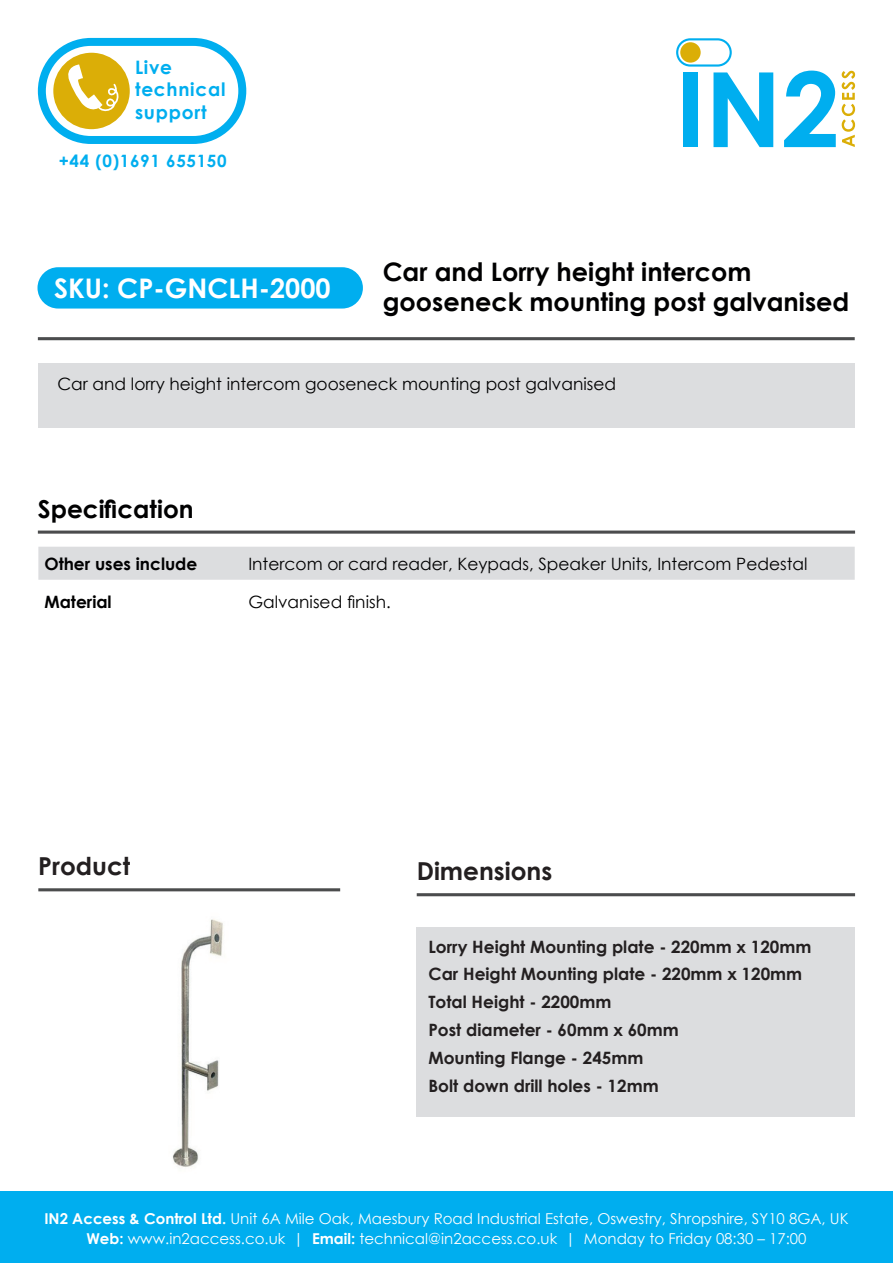
<style>
.page{position:relative;width:893px;height:1263px;background:#fff}
.page>*{position:absolute;margin:0;border:0;box-sizing:border-box;transform-origin:0 0}
.t1{font:700 27px "Century Gothic";color:#fff}
.t2{font:700 25.5px/30.6px "Century Gothic";color:#000001}
.t3{font:700 24.75px "Century Gothic";color:#231f20}
.t4{font:700 24.75px "Century Gothic";color:#000001}
.t5{font:700 18.6px "Century Gothic";letter-spacing:.04em;color:#00aeef}
.t6{font:700 16.95px "Century Gothic";color:#231f20}
.t7{font:16.95px "Century Gothic";color:#000001}
.t8{font:700 16.95px "Century Gothic";color:#000001}
.t9{font:700 16.95px "Century Gothic";letter-spacing:.04em;color:#00aeef}
.t10{font:15px/20.2px "Century Gothic";color:#fff;text-align:center}
.s1{font-weight:700}
</style>
<div class="page">
<div style="left:0;top:1192px;width:893px;height:71px;background:#00aeef"></div>
<svg style="left:842px;top:71px;width:13px;height:76px"></svg>
<svg style="left:784px;top:71px;width:52px;height:76px"></svg>
<svg style="left:676px;top:38px;width:97px;height:109px"></svg>
<svg style="left:38px;top:38px;width:208px;height:106px"></svg>
<div style="left:38px;top:363px;width:817px;height:64px;background:#dcdddf"></div>
<hr style="left:38px;top:337px;width:817px;height:3px;background:#4b4c4d">
<svg style="left:38px;top:530px;width:817px;height:4px;background:#737475"></svg>
<hr style="left:38px;top:888px;width:302px;height:3px;background:#4b4c4d">
<div style="left:38px;top:267px;width:325px;height:42px;background:#00aeef;border-radius:21px"></div>
<div style="left:38px;top:547px;width:817px;height:33px;background:#dcdddf"></div>
<hr style="left:417px;top:893px;width:438px;height:3px;background:#4b4c4d">
<div style="left:417px;top:927px;width:438px;height:189px;background:#dcdddf"></div>
<img style="left:172px;top:919px;width:51px;height:248px">
<p class="t5" style="left:135px;top:53px;width:39px">Live</p>
<p class="t5" style="left:135px;top:75px;width:92px">technical</p>
<p class="t5" style="left:135px;top:98px;width:73px">support</p>
<p class="t9" style="left:59px;top:148px;width:169px">+44 (0)1691 655150</p>
<p class="t1" style="left:54px;top:268px;width:278px">SKU: CP-GNCLH-2000</p>
<p class="t2" style="left:383px;top:255px;width:468px">Car and Lorry height intercom gooseneck mounting post galvanised</p>
<p class="t7" style="left:57px;top:372px;width:560px">Car and lorry height intercom gooseneck mounting post galvanised</p>
<p class="t4" style="left:38px;top:490px;width:157px">Specification</p>
<p class="t8" style="left:44px;top:551px;width:155px">Other uses include</p>
<p class="t7" style="left:248px;top:552px;width:561px">Intercom or card reader, Keypads, Speaker Units, Intercom Pedestal</p>
<p class="t8" style="left:44px;top:589px;width:69px">Material</p>
<p class="t7" style="left:248px;top:590px;width:144px">Galvanised finish.</p>
<p class="t3" style="left:38px;top:848px;width:94px">Product</p>
<p class="t3" style="left:417px;top:852px;width:137px">Dimensions</p>
<p class="t6" style="left:428px;top:933px;width:384px">Lorry Height Mounting plate - 220mm x 120mm</p>
<p class="t6" style="left:428px;top:961px;width:375px">Car Height Mounting plate - 220mm x 120mm</p>
<p class="t6" style="left:428px;top:989px;width:184px">Total Height - 2200mm</p>
<p class="t6" style="left:428px;top:1017px;width:252px">Post diameter - 60mm x 60mm</p>
<p class="t6" style="left:428px;top:1045px;width:216px">Mounting Flange - 245mm</p>
<p class="t6" style="left:428px;top:1073px;width:232px">Bolt down drill holes - 12mm</p>
<p class="t10" style="left:44px;top:1208px;width:806px"><span class="s1">IN2 Access &amp; Control Ltd.</span> Unit 6A Mile Oak, Maesbury Road Industrial Estate, Oswestry, Shropshire, SY10 8GA, UK<br><span class="s1">Web:</span> www.in2access.co.uk | <span class="s1">Email:</span> technical@in2access.co.uk | Monday to Friday 08:30 – 17:00</p>
</div>
